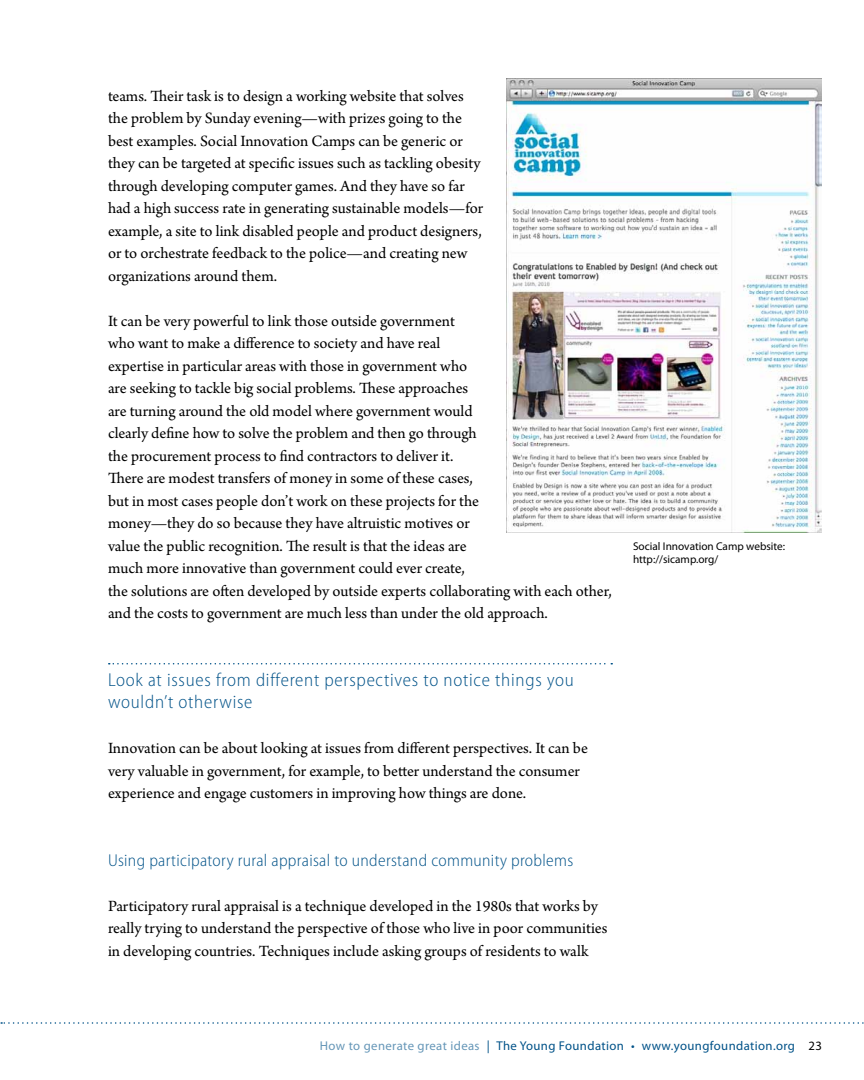
<style>
.page{position:relative;width:864px;height:1080px;background:#fff}
.page>*{position:absolute;margin:0;border:0;box-sizing:border-box;transform-origin:0 0}
.t1{font:300 semi-condensed 18.75px/22.5px "Myriad Pro";letter-spacing:.04em;color:#005288}
.t2{font:300 semi-condensed 17.25px "Myriad Pro";letter-spacing:.02em;color:#005288}
.t3{font:16.5px/22.5px "Arno Pro";color:#000}
.t4{font:12.75px "Myriad Pro";letter-spacing:.03em;color:#005288}
.t5{font:11.25px/13.5px "Myriad Pro";color:#000}
.s1{color:#6697b8}
.s2{color:#000}
</style>
<div class="page">
<svg style="left:1px;top:1022px;width:863px;height:2px"></svg>
<svg style="left:109px;top:663px;width:503px;height:1px"></svg>
<img style="left:507px;top:78px;width:315px;height:455px">
<p class="t3" style="left:108px;top:85px;width:377px">teams. Their task is to design a working website that solves the problem by Sunday evening—with prizes going to the best examples. Social Innovation Camps can be generic or they can be targeted at specific issues such as tackling obesity through developing computer games. And they have so far had a high success rate in generating sustainable models—for example, a site to link disabled people and product designers, or to orchestrate feedback to the police—and creating new organizations around them.</p>
<p class="t3" style="left:108px;top:310px;width:505px">It can be very powerful to link those outside government<br>who want to make a difference to society and have real<br>expertise in particular areas with those in government who<br>are seeking to tackle big social problems. These approaches<br>are turning around the old model where government would<br>clearly define how to solve the problem and then go through<br>the procurement process to find contractors to deliver it.<br>There are modest transfers of money in some of these cases,<br>but in most cases people don’t work on these projects for the<br>money—they do so because they have altruistic motives or<br>value the public recognition. The result is that the ideas are<br>much more innovative than government could ever create,<br>the solutions are often developed by outside experts collaborating with each other, and the costs to government are much less than under the old approach.</p>
<p class="t1" style="left:108px;top:668px;width:467px">Look at issues from different perspectives to notice things you wouldn’t otherwise</p>
<p class="t3" style="left:108px;top:738px;width:481px">Innovation can be about looking at issues from different perspectives. It can be very valuable in government, for example, to better understand the consumer experience and engage customers in improving how things are done.</p>
<p class="t2" style="left:108px;top:850px;width:467px">Using participatory rural appraisal to understand community problems</p>
<p class="t3" style="left:108px;top:895px;width:501px">Participatory rural appraisal is a technique developed in the 1980s that works by really trying to understand the perspective of those who live in poor communities in developing countries. Techniques include asking groups of residents to walk</p>
<p class="t5" style="left:633px;top:539px;width:154px">Social Innovation Camp website: http://sicamp.org/</p>
<p class="t4" style="left:320px;top:1038px;width:504px"><span class="s1">How to generate great ideas</span> | The Young Foundation • www.youngfoundation.org <span class="s2">23</span></p>
</div>
